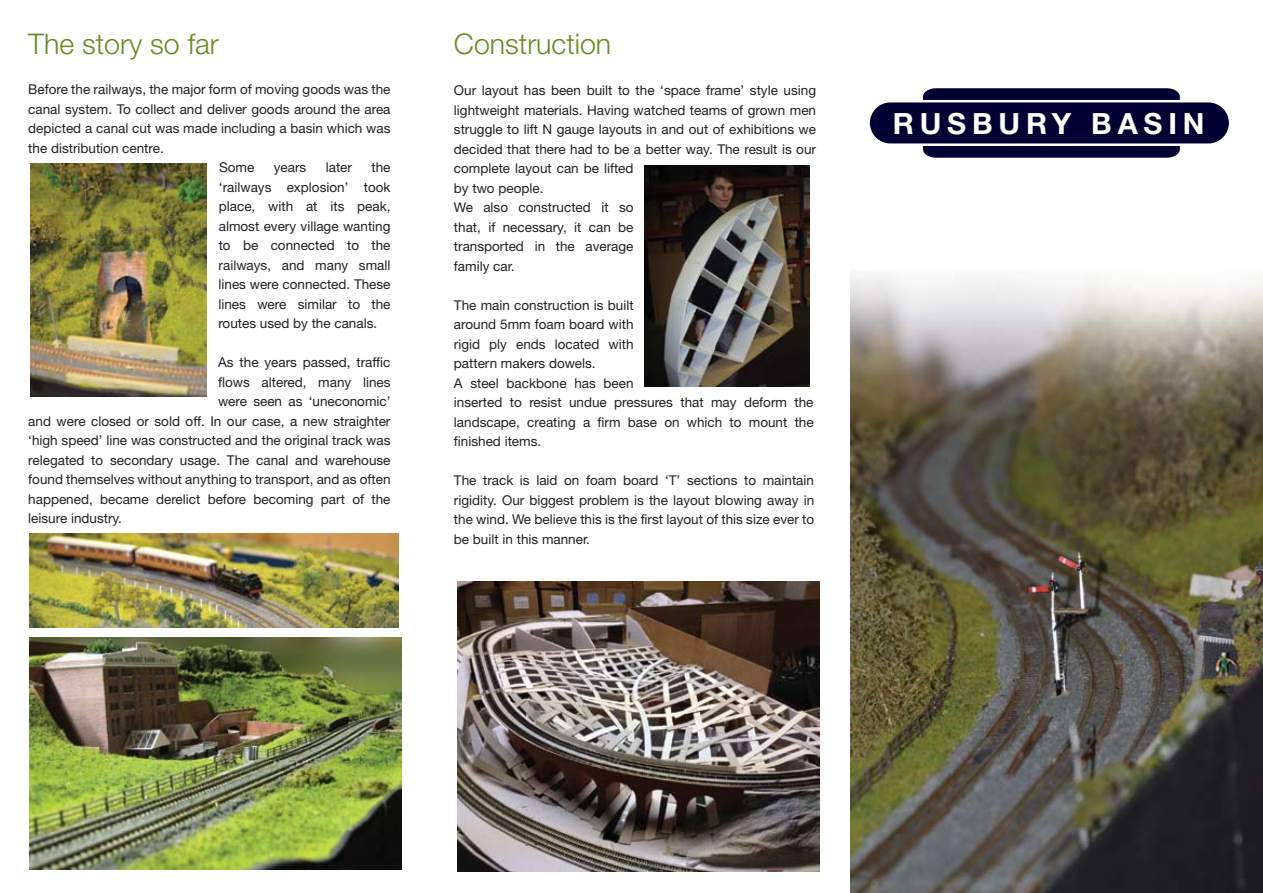
<style>
.page{position:relative;width:1263px;height:893px;background:#fff}
.page>*{position:absolute;margin:0;border:0;box-sizing:border-box;transform-origin:0 0}
.t1{font:700 29.25px "Helvetica Neue";letter-spacing:.2em;color:#fff}
.t2{font:300 28.5px "Helvetica Neue";color:#6a8a22}
.t3{font:13.5px/19.5px "Helvetica Neue";color:#231f20;text-align:justify}
</style>
<div class="page">
<img style="left:850px;top:272px;width:413px;height:621px">
<img style="left:644px;top:166px;width:165px;height:220px">
<img style="left:457px;top:581px;width:362px;height:290px">
<svg style="left:923px;top:88px;width:257px;height:70px"></svg>
<div style="left:869px;top:101px;width:361px;height:44px;background:#020032;border-radius:22px"></div>
<div style="left:867px;top:100px;width:364px;height:46px;border:3px solid #fff;border-radius:22px"></div>
<img style="left:30px;top:164px;width:176px;height:232px">
<img style="left:29px;top:637px;width:372px;height:232px">
<img style="left:30px;top:534px;width:369px;height:93px">
<h2 class="t2" style="left:28px;top:26px;width:192px">The story so far</h2>
<p class="t3" style="left:28px;top:79px;width:364px">Before the railways, the major form of moving goods was the</p>
<p class="t3" style="left:28px;top:99px;width:364px">canal system. To collect and deliver goods around the area</p>
<p class="t3" style="left:28px;top:118px;width:364px">depicted a canal cut was made including a basin which was</p>
<p class="t3" style="left:28px;top:138px;width:137px">the distribution centre.</p>
<p class="t3" style="left:219px;top:157px;width:37px">Some</p>
<p class="t3" style="left:274px;top:157px;width:34px">years</p>
<p class="t3" style="left:326px;top:157px;width:28px">later</p>
<p class="t3" style="left:218px;top:157px;width:174px;text-indent:153px">the ‘railways explosion’ took place, with at its peak, almost every village wanting to be connected to the railways, and many small lines were connected. These lines were similar to the routes used by the canals.</p>
<p class="t3" style="left:218px;top:352px;width:174px">As the years passed, traffic</p>
<p class="t3" style="left:218px;top:372px;width:174px">flows altered, many lines</p>
<p class="t3" style="left:218px;top:391px;width:174px">were seen as ‘uneconomic’</p>
<p class="t3" style="left:28px;top:411px;width:364px">and were closed or sold off. In our case, a new straighter</p>
<p class="t3" style="left:28px;top:430px;width:364px">‘high speed’ line was constructed and the original track was</p>
<p class="t3" style="left:28px;top:450px;width:364px">relegated to secondary usage. The canal and warehouse</p>
<p class="t3" style="left:28px;top:469px;width:364px">found themselves without anything to transport, and as often</p>
<p class="t3" style="left:28px;top:489px;width:364px">happened, became derelict before becoming part of the</p>
<p class="t3" style="left:28px;top:508px;width:95px">leisure industry.</p>
<h2 class="t2" style="left:454px;top:27px;width:159px">Construction</h2>
<p class="t3" style="left:454px;top:81px;width:364px;text-align:left">Our layout has been built to the ‘space frame’ style using lightweight materials. Having watched teams of grown men struggle to lift N gauge layouts in and out of exhibitions we decided that there had to be a better way. The result is our complete layout can be lifted<br>by two people.<br>We also constructed it so<br>that, if necessary, it can be<br>transported in the average<br>family car.</p>
<p class="t3" style="left:454px;top:295px;width:361px;text-align:left">The main construction is built<br>around 5mm foam board with<br>rigid ply ends located with<br>pattern makers dowels.<br>A steel backbone has been<br>inserted to resist undue pressures that may deform the landscape, creating a firm base on which to mount the finished items.</p>
<p class="t3" style="left:454px;top:471px;width:362px">The track is laid on foam board ‘T’ sections to maintain rigidity. Our biggest problem is the layout blowing away in the wind. We believe this is the first layout of this size ever to be built in this manner.</p>
<h1 class="t1" style="left:893px;top:105px;width:313px">RUSBURY BASIN</h1>
</div>
